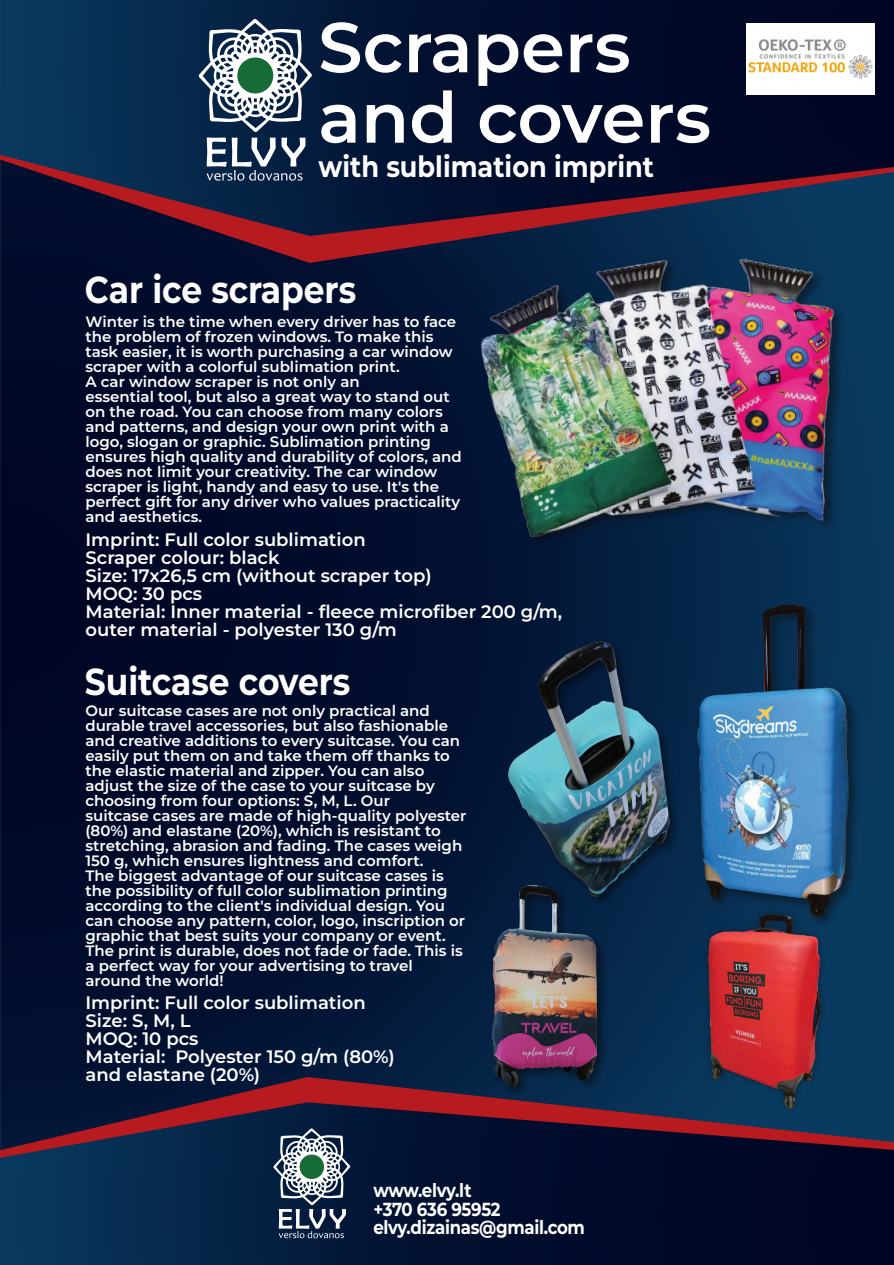
<style>
.page{position:relative;width:894px;height:1265px;background:#fff}
.page>*{position:absolute;margin:0;border:0;box-sizing:border-box;transform-origin:0 0}
.t1{font:600 70.35px/70.3px "Montserrat";color:#fff}
.t2{font:700 37.5px "Montserrat";color:#fff;scale:.88 1}
.t3{font:700 29.25px "Montserrat";color:#fff;scale:.88 1}
.t4{font:700 18.9px/18.9px "Montserrat";letter-spacing:-.02em;color:#fff;scale:.88 1}
.t5{font:600 18px/18px "Montserrat";color:#fff}
.t6{font:600 15px/15px "Montserrat";color:#fff}
</style>
<div class="page">
<div style="left:0;top:263px;width:893px;height:813px;background:#010c2b"></div>
<svg style="left:0;top:236px;width:408px;height:27px;background:#321129"></svg>
<svg style="left:0;top:1px;width:893px;height:235px;background:#091939"></svg>
<img style="left:419px;top:647px;width:169px;height:184px">
<img style="left:408px;top:124px;width:485px;height:523px">
<img style="left:588px;top:562px;width:305px;height:389px">
<img style="left:746px;top:23px;width:128px;height:72px">
<svg style="left:0;top:1076px;width:893px;height:26px;background:#371730"></svg>
<svg style="left:0;top:1102px;width:893px;height:161px;background:#0c1736"></svg>
<img style="left:692px;top:889px;width:191px;height:229px">
<img style="left:397px;top:831px;width:295px;height:294px">
<svg style="left:199px;top:19px;width:113px;height:113px"></svg>
<svg style="left:206px;top:138px;width:99px;height:43px"></svg>
<svg style="left:273px;top:1128px;width:77px;height:110px"></svg>
<h1 class="t1" style="left:318px;top:12px;width:394px">Scrapers and covers</h1>
<h3 class="t3" style="left:318px;top:148px;width:383px">with sublimation imprint</h3>
<h2 class="t2" style="left:85px;top:266px;width:310px">Car ice scrapers</h2>
<p class="t6" style="left:85px;top:313px;width:378px">Winter is the time when every driver has to face the problem of frozen windows. To make this task easier, it is worth purchasing a car window scraper with a colorful sublimation print.<br>A car window scraper is not only an<br>essential tool, but also a great way to stand out on the road. You can choose from many colors and patterns, and design your own print with a logo, slogan or graphic. Sublimation printing ensures high quality and durability of colors, and does not limit your creativity. The car window scraper is light, handy and easy to use. It's the perfect gift for any driver who values practicality and aesthetics.</p>
<p class="t5" style="left:85px;top:530px;width:478px">Imprint: Full color sublimation<br>Scraper colour: black<br>Size: 17x26,5 cm (without scraper top)<br>MOQ: 30 pcs<br>Material: Inner material - fleece microfiber 200 g/m, outer material - polyester 130 g/m</p>
<h2 class="t2" style="left:85px;top:658px;width:303px">Suitcase covers</h2>
<p class="t6" style="left:85px;top:703px;width:382px">Our suitcase cases are not only practical and durable travel accessories, but also fashionable and creative additions to every suitcase. You can easily put them on and take them off thanks to the elastic material and zipper. You can also adjust the size of the case to your suitcase by choosing from four options: S, M, L. Our<br>suitcase cases are made of high-quality polyester (80%) and elastane (20%), which is resistant to stretching, abrasion and fading. The cases weigh 150 g, which ensures lightness and comfort.<br>The biggest advantage of our suitcase cases is the possibility of full color sublimation printing according to the client's individual design. You can choose any pattern, color, logo, inscription or graphic that best suits your company or event.<br>The print is durable, does not fade or fade. This is a perfect way for your advertising to travel around the world!</p>
<p class="t5" style="left:85px;top:993px;width:310px">Imprint: Full color sublimation<br>Size: S, M, L<br>MOQ: 10 pcs<br>Material: Polyester 150 g/m (80%) and elastane (20%)</p>
<p class="t4" style="left:373px;top:1180px;width:242px">www.elvy.lt<br>+370 636 95952 elvy.dizainas@gmail.com</p>
</div>
